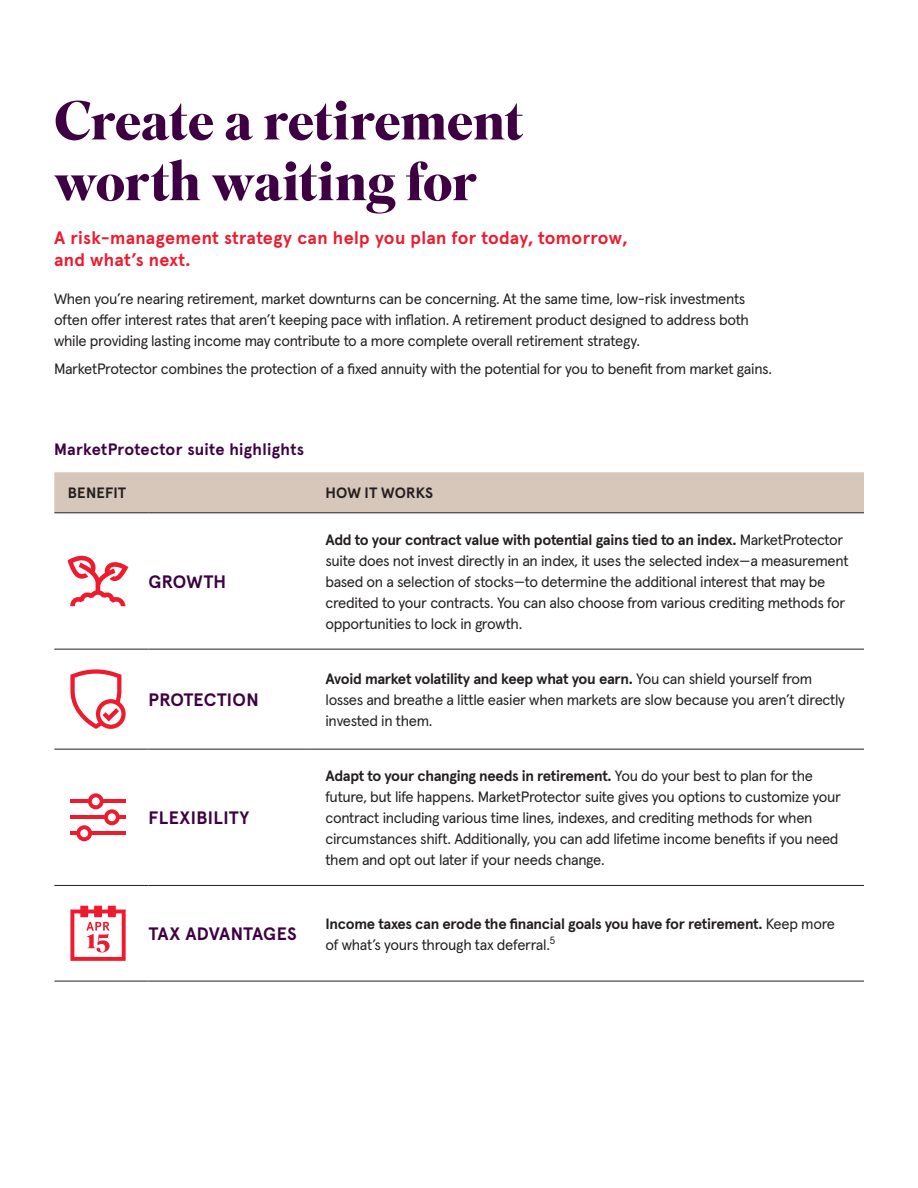
<style>
.page{position:relative;width:918px;height:1188px;background:#fff}
.page>*{position:absolute;margin:0;border:0;box-sizing:border-box;transform-origin:0 0}
.t1{font:700 54px/60.8px "Superior Title";letter-spacing:-.015em;color:#3e0042}
.t2{font:700 18px/22.5px "Apercu Pro";letter-spacing:.015em;color:#ee1a2e}
.t3{font:700 18px "Apercu Pro";letter-spacing:.015em;color:#3e0042}
.t4{font:700 16.5px "Apercu Pro";letter-spacing:.015em;color:#3e0042}
.t5{font:15px/21px "Apercu Pro";letter-spacing:-.02em;color:#231f20}
.t6{font:700 15px/21px "Apercu Pro";letter-spacing:-.02em;color:#231f20}
.t7{font:700 15px "Apercu Pro";color:#231f20}
.t8{font:700 15px "Apercu Pro";letter-spacing:.01em;color:#231f20}
.s1{font-weight:700}
.s2{font-weight:400}
</style>
<div class="page">
<div style="left:54px;top:472px;width:810px;height:40px;background:#d7c6ba"></div>
<hr style="left:54px;top:512px;width:95px;height:1px;background:#231f20">
<hr style="left:148px;top:512px;width:164px;height:1px;background:#231f20">
<hr style="left:312px;top:512px;width:552px;height:1px;background:#231f20">
<hr style="left:54px;top:649px;width:95px;height:1px;background:#231f20">
<hr style="left:148px;top:649px;width:164px;height:1px;background:#231f20">
<hr style="left:312px;top:649px;width:552px;height:1px;background:#231f20">
<hr style="left:54px;top:749px;width:95px;height:1px;background:#231f20">
<hr style="left:148px;top:749px;width:164px;height:1px;background:#231f20">
<hr style="left:312px;top:749px;width:552px;height:1px;background:#231f20">
<hr style="left:54px;top:885px;width:95px;height:1px;background:#231f20">
<hr style="left:148px;top:885px;width:164px;height:1px;background:#231f20">
<hr style="left:312px;top:885px;width:552px;height:1px;background:#231f20">
<hr style="left:54px;top:981px;width:95px;height:1px;background:#231f20">
<hr style="left:148px;top:981px;width:164px;height:1px;background:#231f20">
<hr style="left:312px;top:981px;width:552px;height:1px;background:#231f20">
<svg style="left:68px;top:555px;width:60px;height:51px"></svg>
<svg style="left:70px;top:669px;width:56px;height:60px"></svg>
<svg style="left:70px;top:793px;width:56px;height:48px"></svg>
<svg style="left:70px;top:906px;width:56px;height:55px"></svg>
<h1 class="t1" style="left:54px;top:93px;width:471px">Create a retirement worth waiting for</h1>
<p class="t2" style="left:54px;top:225px;width:575px">A risk-management strategy can help you plan for today, tomorrow, and what’s next.</p>
<p class="t5" style="left:54px;top:287px;width:697px">When you’re nearing retirement, market downturns can be concerning. At the same time, low-risk investments often offer interest rates that aren’t keeping pace with inflation. A retirement product designed to address both while providing lasting income may contribute to a more complete overall retirement strategy.</p>
<p class="t5" style="left:54px;top:357px;width:720px">MarketProtector combines the protection of a fixed annuity with the potential for you to benefit from market gains.</p>
<p class="t4" style="left:54px;top:436px;width:252px">MarketProtector suite highlights</p>
<p class="t8" style="left:68px;top:482px;width:60px">BENEFIT</p>
<p class="t7" style="left:325px;top:482px;width:109px">HOW IT WORKS</p>
<p class="t3" style="left:148px;top:568px;width:79px">GROWTH</p>
<p class="t3" style="left:148px;top:686px;width:112px">PROTECTION</p>
<p class="t3" style="left:148px;top:804px;width:103px">FLEXIBILITY</p>
<p class="t5" style="left:325px;top:528px;width:525px"><span class="s1">Add to your contract value with potential gains tied to an index.</span> MarketProtector suite does not invest directly in an index, it uses the selected index—a measurement based on a selection of stocks—to determine the additional interest that may be credited to your contracts. You can also choose from various crediting methods for opportunities to lock in growth.</p>
<p class="t5" style="left:325px;top:667px;width:521px"><span class="s1">Avoid market volatility and keep what you earn.</span> You can shield yourself from losses and breathe a little easier when markets are slow because you aren’t directly invested in them.</p>
<p class="t5" style="left:325px;top:764px;width:517px"><span class="s1">Adapt to your changing needs in retirement.</span> You do your best to plan for the future, but life happens. MarketProtector suite gives you options to customize your contract including various time lines, indexes, and crediting methods for when circumstances shift. Additionally, you can add lifetime income benefits if you need them and opt out later if your needs change.</p>
<p class="t3" style="left:148px;top:920px;width:150px">TAX ADVANTAGES</p>
<p class="t6" style="left:325px;top:912px;width:511px">Income taxes can erode the financial goals you have for retirement. <span class="s2">Keep more of what’s yours through tax deferral.</span><sup>5</sup></p>
</div>
